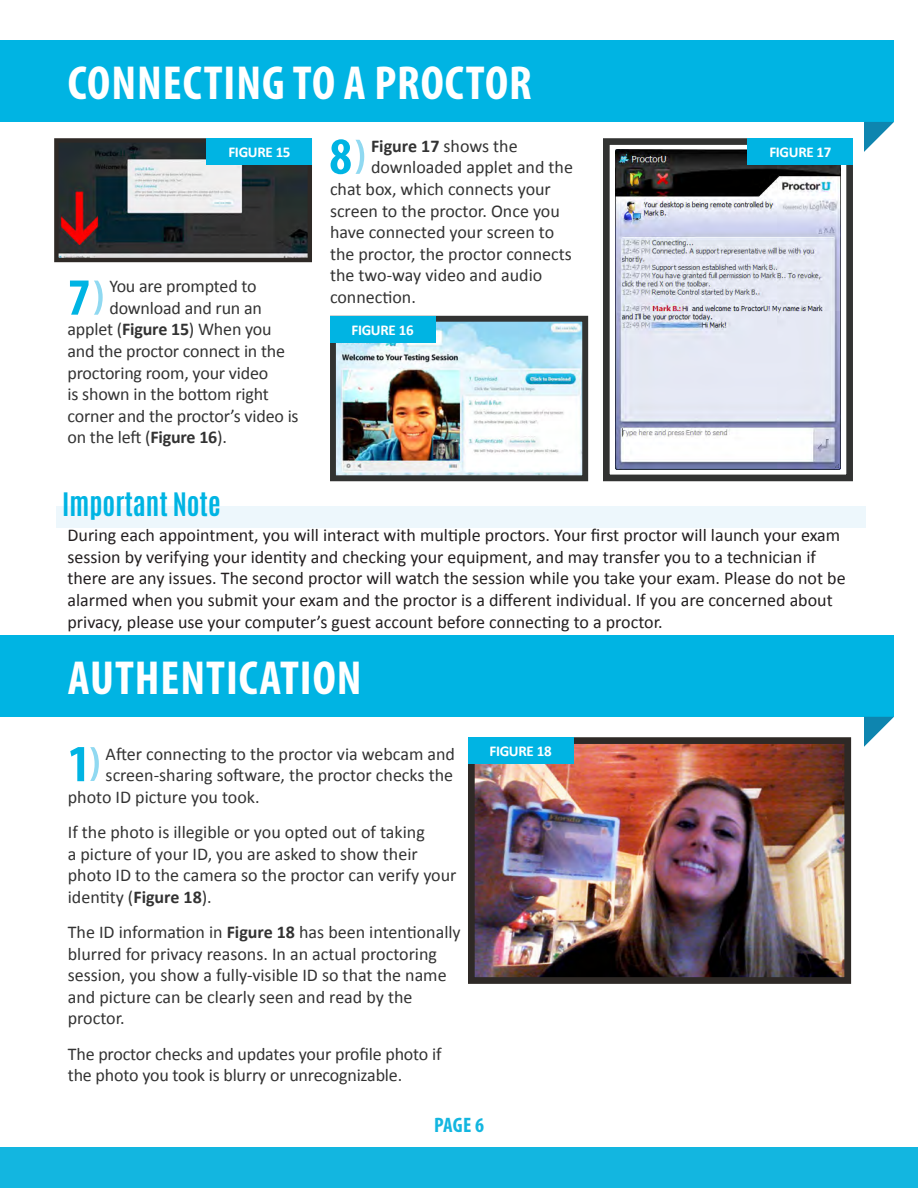
<style>
.page{position:relative;width:918px;height:1188px;background:#fff}
.page>*{position:absolute;margin:0;border:0;box-sizing:border-box;transform-origin:0 0}
.t1{font:700 condensed 52.5px "Myriad Pro";color:#00b4e3}
.t2{font:700 condensed 48px "Myriad Pro";letter-spacing:.02em;color:#fff}
.t3{font:700 27px "Antonio";color:#00b4e3}
.t4{font:700 condensed 21px "Myriad Pro";color:#13b6e0}
.t5{font:18px/21.6px "Calibri";color:#333}
.t6{font:18px/21.6px "Calibri";color:#231f20}
.t7{font:700 18px "Calibri";color:#333}
.t8{font:700 15px "Calibri";letter-spacing:-.02em;color:#fff}
.s1{font-weight:700}
.s2{font-weight:400}
</style>
<div class="page">
<div style="left:56px;top:506px;width:810px;height:22px;background:#edf7fc"></div>
<div style="left:0;top:1147px;width:918px;height:41px;background:#13b6e0"></div>
<div style="left:0;top:40px;width:894px;height:82px;background:#00b4e3"></div>
<img style="left:59px;top:143px;width:248px;height:114px">
<div style="left:54px;top:138px;width:258px;height:124px;border:4px solid #2e2926"></div>
<div style="left:207px;top:138px;width:105px;height:27px;background:#00b4e3"></div>
<svg style="left:94px;top:281px;width:9px;height:34px"></svg>
<svg style="left:355px;top:140px;width:9px;height:34px"></svg>
<img style="left:330px;top:315px;width:259px;height:167px">
<div style="left:330px;top:316px;width:105px;height:26px;background:#00b4e3"></div>
<svg style="left:603px;top:138px;width:250px;height:344px"></svg>
<img style="left:615px;top:150px;width:226px;height:320px">
<div style="left:748px;top:138px;width:105px;height:27px;background:#00b4e3"></div>
<svg style="left:864px;top:122px;width:30px;height:30px"></svg>
<div style="left:0;top:635px;width:894px;height:82px;background:#00b4e3"></div>
<svg style="left:90px;top:747px;width:9px;height:34px"></svg>
<img style="left:468px;top:737px;width:384px;height:247px">
<div style="left:468px;top:737px;width:105px;height:27px;background:#00b4e3"></div>
<svg style="left:864px;top:717px;width:30px;height:30px"></svg>
<p class="t2" style="left:68px;top:53px;width:465px">CONNECTING TO A PROCTOR</p>
<p class="t8" style="left:228px;top:143px;width:64px">FIGURE 15</p>
<p class="t1" style="left:68px;top:264px;width:24px">7</p>
<p class="t5" style="left:109px;top:276px;width:149px">You are prompted to</p>
<p class="t5" style="left:109px;top:297px;width:154px">download and run an</p>
<p class="t5" style="left:68px;top:319px;width:219px">applet (<span class="s1">Figure 15</span>) When you and the proctor connect in the</p>
<p class="t5" style="left:68px;top:362px;width:203px">proctoring room, your video is shown in the bottom right</p>
<p class="t5" style="left:68px;top:405px;width:233px">corner and the proctor’s video is on the left (<span class="s1">Figure 16</span>).</p>
<p class="t1" style="left:330px;top:124px;width:24px">8</p>
<p class="t7" style="left:371px;top:134px;width:148px">Figure 17 <span class="s2">shows the</span></p>
<p class="t5" style="left:371px;top:157px;width:204px">downloaded applet and the</p>
<p class="t5" style="left:330px;top:178px;width:222px">chat box, which connects your</p>
<p class="t5" style="left:330px;top:200px;width:231px">screen to the proctor. Once you</p>
<p class="t5" style="left:330px;top:221px;width:226px">have connected your screen to</p>
<p class="t5" style="left:330px;top:243px;width:243px">the proctor, the proctor connects</p>
<p class="t5" style="left:330px;top:265px;width:214px">the two-way video and audio</p>
<p class="t5" style="left:330px;top:286px;width:87px">connection.</p>
<p class="t8" style="left:351px;top:320px;width:64px">FIGURE 16</p>
<p class="t8" style="left:769px;top:143px;width:64px">FIGURE 17</p>
<h2 class="t3" style="left:62px;top:484px;width:160px">Important Note</h2>
<p class="t6" style="left:68px;top:525px;width:780px">During each appointment, you will interact with multiple proctors. Your first proctor will launch your exam session by verifying your identity and checking your equipment, and may transfer you to a technician if there are any issues. The second proctor will watch the session while you take your exam. Please do not be alarmed when you submit your exam and the proctor is a different individual. If you are concerned about privacy, please use your computer’s guest account before connecting to a proctor.</p>
<p class="t2" style="left:68px;top:648px;width:295px">AUTHENTICATION</p>
<p class="t1" style="left:68px;top:731px;width:24px">1</p>
<p class="t5" style="left:106px;top:743px;width:351px">After connecting to the proctor via webcam and</p>
<p class="t5" style="left:106px;top:765px;width:349px">screen-sharing software, the proctor checks the</p>
<p class="t5" style="left:68px;top:786px;width:193px">photo ID picture you took.</p>
<p class="t5" style="left:68px;top:821px;width:358px">If the photo is illegible or you opted out of taking</p>
<p class="t5" style="left:68px;top:843px;width:351px">a picture of your ID, you are asked to show their</p>
<p class="t5" style="left:68px;top:865px;width:390px">photo ID to the camera so the proctor can verify your identity (<span class="s1">Figure 18</span>).</p>
<p class="t5" style="left:68px;top:921px;width:394px">The ID information in <span class="s1">Figure 18</span> has been intentionally</p>
<p class="t5" style="left:68px;top:943px;width:371px">blurred for privacy reasons. In an actual proctoring</p>
<p class="t5" style="left:68px;top:965px;width:380px">session, you show a fully-visible ID so that the name</p>
<p class="t5" style="left:68px;top:986px;width:346px">and picture can be clearly seen and read by the proctor.</p>
<p class="t5" style="left:68px;top:1043px;width:375px">The proctor checks and updates your profile photo if</p>
<p class="t5" style="left:68px;top:1064px;width:336px">the photo you took is blurry or unrecognizable.</p>
<p class="t8" style="left:489px;top:742px;width:64px">FIGURE 18</p>
<p class="t4" style="left:434px;top:1112px;width:51px">PAGE 6</p>
</div>
